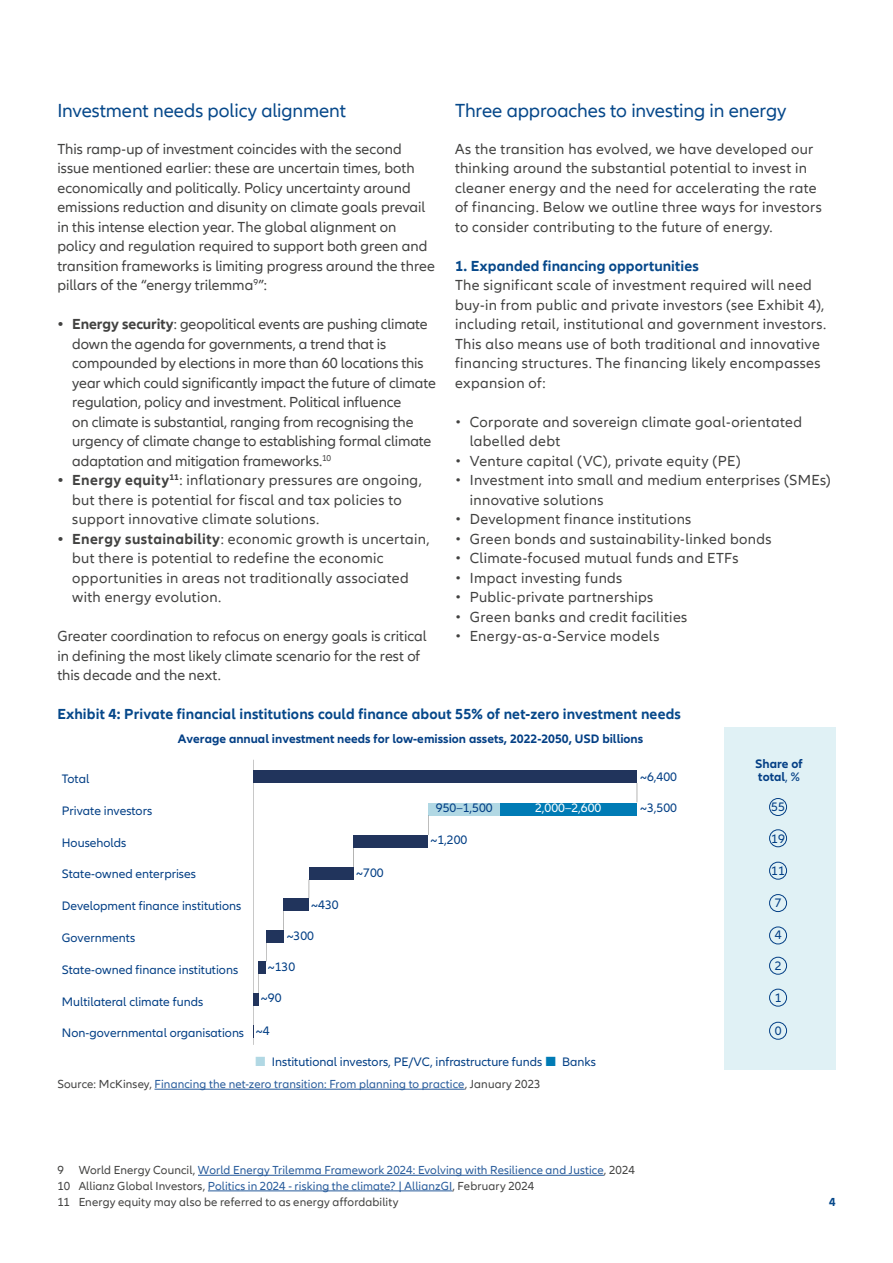
<style>
.page{position:relative;width:893px;height:1263px;background:#fff}
.page>*{position:absolute;margin:0;border:0;box-sizing:border-box;transform-origin:0 0}
.t1{font:19.5px "Allianz Neo";letter-spacing:-.005em;color:#06488a}
.t2{font:15px/19.5px "Allianz Neo";letter-spacing:.015em;color:#424241}
.t3{font:15px/19.5px "Allianz Neo";letter-spacing:-.005em;color:#424241}
.t4{font:700 15px "Allianz Neo";letter-spacing:.01em;color:#06488a}
.t5{font:12.75px "Allianz Neo";color:#033f85}
.t6{font:700 12.75px/12.8px "Allianz Neo";color:#033f85}
.t7{font:12.75px "Allianz Neo";color:#fff}
.t8{font:12px/15.6px "Allianz Neo";letter-spacing:.01em;color:#424241}
.t9{font:12px "Allianz Neo";letter-spacing:.01em;color:#275b9b}
.t10{font:700 12px "Allianz Neo";color:#06488a}
.s1{font-weight:700}
.s2{color:#424241}
.s3{color:#275b9b}
.s4{font-weight:400}
</style>
<div class="page">
<hr style="left:198px;top:1175px;width:406px;height:1px;background:#275b9b">
<hr style="left:208px;top:1190px;width:244px;height:1px;background:#275b9b">
<hr style="left:253px;top:760px;width:1px;height:285px;background:#424241">
<div style="left:253px;top:770px;width:384px;height:13px;background:#21345c"></div>
<svg style="left:637px;top:783px;width:1px;height:19px"></svg>
<div style="left:499px;top:803px;width:138px;height:12px;background:#007bb5"></div>
<div style="left:428px;top:803px;width:71px;height:12px;background:#b1d8e4"></div>
<svg style="left:428px;top:815px;width:1px;height:20px"></svg>
<div style="left:353px;top:835px;width:75px;height:13px;background:#21345c"></div>
<div style="left:309px;top:867px;width:44px;height:12px;background:#21345c"></div>
<svg style="left:353px;top:848px;width:1px;height:19px"></svg>
<div style="left:284px;top:898px;width:25px;height:13px;background:#21345c"></div>
<svg style="left:309px;top:879px;width:1px;height:19px"></svg>
<div style="left:266px;top:930px;width:18px;height:13px;background:#21345c"></div>
<svg style="left:283px;top:911px;width:1px;height:19px"></svg>
<div style="left:258px;top:961px;width:8px;height:13px;background:#21345c"></div>
<svg style="left:266px;top:943px;width:1px;height:18px"></svg>
<div style="left:253px;top:993px;width:6px;height:13px;background:#21345c"></div>
<svg style="left:258px;top:974px;width:1px;height:19px"></svg>
<svg style="left:253px;top:1025px;width:1px;height:12px"></svg>
<div style="left:724px;top:728px;width:112px;height:342px;background:#e0f1f5"></div>
<div style="left:769px;top:798px;width:18px;height:18px;border:1px solid #033f85;border-radius:50%"></div>
<div style="left:769px;top:829px;width:18px;height:18px;border:1px solid #033f85;border-radius:50%"></div>
<div style="left:769px;top:862px;width:18px;height:17px;border:1px solid #033f85;border-radius:50%"></div>
<div style="left:769px;top:894px;width:18px;height:18px;border:1px solid #033f85;border-radius:50%"></div>
<div style="left:769px;top:926px;width:18px;height:18px;border:1px solid #033f85;border-radius:50%"></div>
<div style="left:769px;top:957px;width:18px;height:18px;border:1px solid #033f85;border-radius:50%"></div>
<div style="left:769px;top:989px;width:18px;height:17px;border:1px solid #033f85;border-radius:50%"></div>
<div style="left:769px;top:1022px;width:18px;height:18px;border:1px solid #033f85;border-radius:50%"></div>
<hr style="left:155px;top:1089px;width:310px;height:1px;background:#275b9b">
<h1 class="t1" style="left:57px;top:99px;width:290px">Investment needs policy alignment</h1>
<p class="t2" style="left:57px;top:139px;width:379px">This ramp-up of investment coincides with the second issue mentioned earlier: these are uncertain times, both economically and politically. Policy uncertainty around emissions reduction and disunity on climate goals prevail in this intense election year. The global alignment on policy and regulation required to support both green and transition frameworks is limiting progress around the three pillars of the “energy trilemma<sup>9</sup>”:</p>
<p class="t3" style="left:72px;top:315px;width:365px;text-indent:-15px"><span class="s1">• Energy security</span>: geopolitical events are pushing climate down the agenda for governments, a trend that is compounded by elections in more than 60 locations this year which could significantly impact the future of climate regulation, policy and investment. Political influence<br>on climate is substantial, ranging from recognising the urgency of climate change to establishing formal climate adaptation and mitigation frameworks.<sup>10</sup></p>
<p class="t2" style="left:72px;top:471px;width:351px;text-indent:-15px"><span class="s1">• Energy equity</span><sup>11</sup>: inflationary pressures are ongoing, but there is potential for fiscal and tax policies to support innovative climate solutions.</p>
<p class="t2" style="left:72px;top:529px;width:359px;text-indent:-15px"><span class="s1">• Energy sustainability</span>: economic growth is uncertain, but there is potential to redefine the economic opportunities in areas not traditionally associated with energy evolution.</p>
<p class="t2" style="left:57px;top:627px;width:371px">Greater coordination to refocus on energy goals is critical in defining the most likely climate scenario for the rest of this decade and the next.</p>
<h1 class="t1" style="left:455px;top:99px;width:333px">Three approaches to investing in energy</h1>
<p class="t2" style="left:455px;top:139px;width:368px">As the transition has evolved, we have developed our thinking around the substantial potential to invest in cleaner energy and the need for accelerating the rate of financing. Below we outline three ways for investors to consider contributing to the future of energy.</p>
<p class="t4" style="left:455px;top:257px;width:245px">1. Expanded financing opportunities</p>
<p class="t2" style="left:455px;top:276px;width:373px">The significant scale of investment required will need buy-in from public and private investors (see Exhibit 4), including retail, institutional and government investors.<br>This also means use of both traditional and innovative financing structures. The financing likely encompasses expansion of:</p>
<p class="t2" style="left:470px;top:412px;width:334px;text-indent:-15px">• Corporate and sovereign climate goal-orientated labelled debt</p>
<p class="t2" style="left:455px;top:451px;width:287px">• Venture capital (VC), private equity (PE)</p>
<p class="t2" style="left:470px;top:471px;width:362px;text-indent:-15px">• Investment into small and medium enterprises (SMEs) innovative solutions</p>
<p class="t2" style="left:455px;top:510px;width:238px">• Development finance institutions</p>
<p class="t2" style="left:455px;top:529px;width:318px">• Green bonds and sustainability-linked bonds</p>
<p class="t2" style="left:455px;top:549px;width:285px">• Climate-focused mutual funds and ETFs</p>
<p class="t2" style="left:455px;top:568px;width:169px">• Impact investing funds</p>
<p class="t2" style="left:455px;top:588px;width:200px">• Public-private partnerships</p>
<p class="t2" style="left:455px;top:607px;width:234px">• Green banks and credit facilities</p>
<p class="t2" style="left:455px;top:627px;width:206px">• Energy-as-a-Service models</p>
<p class="t4" style="left:57px;top:705px;width:625px">Exhibit 4: Private financial institutions could finance about 55% of net-zero investment needs</p>
<p class="t6" style="left:178px;top:732px;width:467px">Average annual investment needs for low-emission assets, 2022-2050, USD billions</p>
<p class="t5" style="left:62px;top:771px;width:29px">Total</p>
<p class="t5" style="left:62px;top:803px;width:92px">Private investors</p>
<p class="t5" style="left:62px;top:835px;width:66px">Households</p>
<p class="t5" style="left:62px;top:867px;width:136px">State-owned enterprises</p>
<p class="t5" style="left:62px;top:899px;width:181px">Development finance institutions</p>
<p class="t5" style="left:62px;top:930px;width:75px">Governments</p>
<p class="t5" style="left:62px;top:962px;width:178px">State-owned finance institutions</p>
<p class="t5" style="left:62px;top:994px;width:143px">Multilateral climate funds</p>
<p class="t5" style="left:62px;top:1026px;width:184px">Non-governmental organisations</p>
<p class="t5" style="left:640px;top:769px;width:38px">~6,400</p>
<p class="t5" style="left:311px;top:897px;width:29px">~430</p>
<p class="t5" style="left:287px;top:928px;width:29px">~300</p>
<p class="t5" style="left:268px;top:959px;width:29px">~130</p>
<p class="t5" style="left:261px;top:990px;width:22px">~90</p>
<p class="t5" style="left:256px;top:1023px;width:15px">~4</p>
<p class="t5" style="left:356px;top:865px;width:29px">~700</p>
<p class="t5" style="left:436px;top:801px;width:58px">950–1,500</p>
<p class="t7" style="left:535px;top:801px;width:68px">2,000–2,600</p>
<p class="t5" style="left:640px;top:801px;width:38px">~3,500</p>
<p class="t5" style="left:430px;top:833px;width:38px">~1,200</p>
<p class="t5" style="left:272px;top:1055px;width:272px">Institutional investors, PE/VC, infrastructure funds</p>
<p class="t5" style="left:562px;top:1055px;width:35px">Banks</p>
<p class="t9" style="left:57px;top:1077px;width:485px"><span class="s2">Source: McKinsey,</span> Financing the net-zero transition: From planning to practice<span class="s2">, January 2023</span></p>
<p class="t8" style="left:57px;top:1163px;width:579px">9 World Energy Council, <span class="s3">World Energy Trilemma Framework 2024: Evolving with Resilience and Justice</span>, 2024<br>10 Allianz Global Investors, <span class="s3">Politics in 2024 - risking the climate? | AllianzGI</span>, February 2024<br>11 Energy equity may also be referred to as energy affordability</p>
<p class="t6" style="left:755px;top:758px;width:49px">Share of total<span class="s4">, %</span></p>
<p class="t5" style="left:771px;top:800px;width:15px">55</p>
<p class="t5" style="left:771px;top:831px;width:15px">19</p>
<p class="t5" style="left:771px;top:863px;width:15px">11</p>
<p class="t5" style="left:775px;top:895px;width:8px">7</p>
<p class="t5" style="left:775px;top:927px;width:8px">4</p>
<p class="t5" style="left:775px;top:958px;width:8px">2</p>
<p class="t5" style="left:775px;top:990px;width:8px">1</p>
<p class="t5" style="left:775px;top:1023px;width:8px">0</p>
<p class="t10" style="left:829px;top:1194px;width:8px">4</p>
</div>
